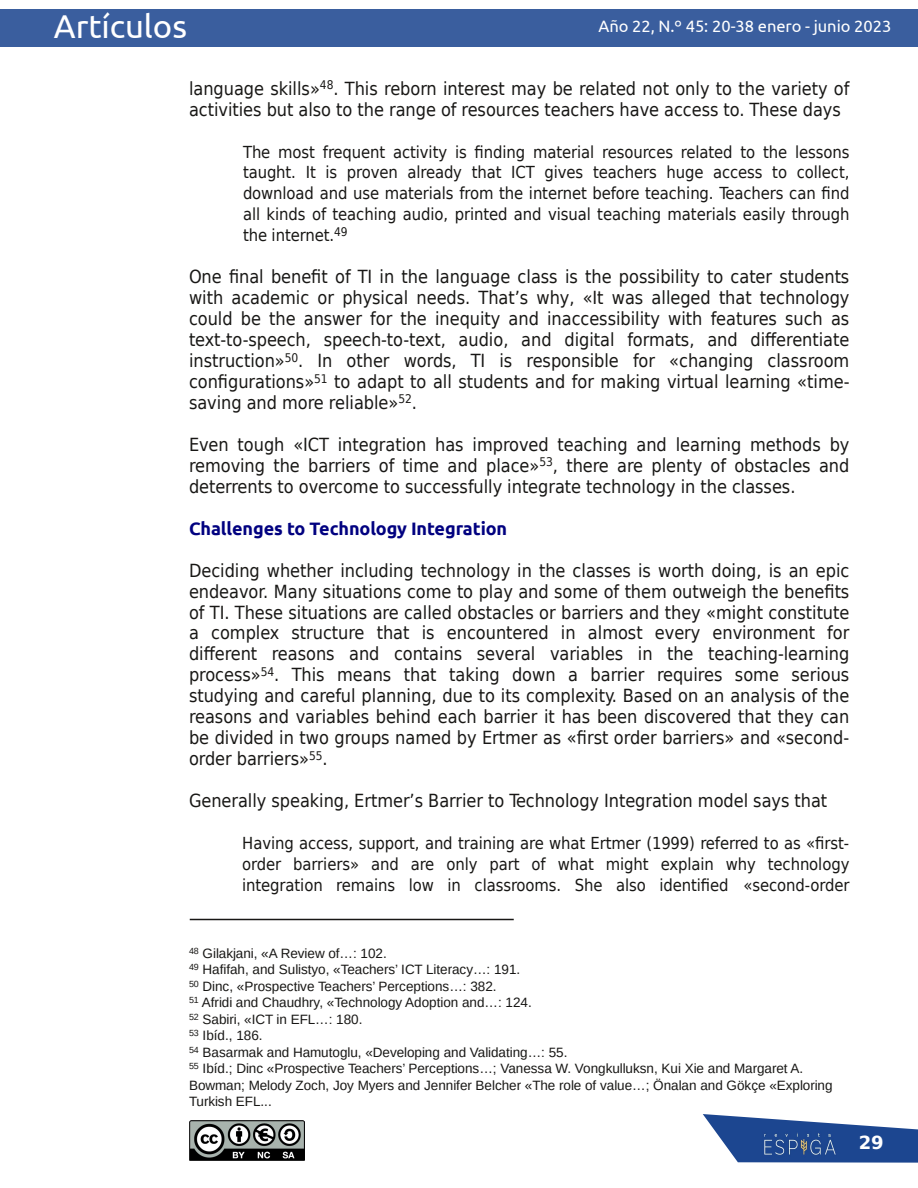
<style>
.page{position:relative;width:918px;height:1188px;background:#fff}
.page>*{position:absolute;margin:0;border:0;box-sizing:border-box;transform-origin:0 0}
.t1{font:33px "Ubuntu";color:#fff}
.t2{font:18px/21px "DejaVu Sans Condensed";color:#181715;text-align:justify}
.t3{font:700 18px "Ubuntu";letter-spacing:-.005em;color:#010180}
.t4{font:700 18px "DejaVu Sans";color:#fff}
.t5{font:16.5px/21px "DejaVu Sans Condensed";letter-spacing:-.005em;color:#181715;text-align:justify}
.t6{font:16.5px "Ubuntu";color:#fff}
.t7{font:13.5px/16.5px "Liberation Sans";color:#181715}
</style>
<div class="page">
<svg style="left:703px;top:1114px;width:215px;height:49px"></svg>
<img style="left:741px;top:1129px;width:118px;height:31px">
<div style="left:0;top:9px;width:918px;height:38px;background:#3a5e9e"></div>
<img style="left:190px;top:1120px;width:114px;height:41px">
<hr style="left:190px;top:919px;width:324px;height:1px;background:#181715">
<h1 class="t1" style="left:54px;top:8px;width:135px">Artículos</h1>
<p class="t6" style="left:599px;top:16px;width:294px">Año 22, N.º 45: 20-38 enero - junio 2023</p>
<p class="t2" style="left:189px;top:78px;width:662px">language skills»<sup>48</sup>. This reborn interest may be related not only to the variety of activities but also to the range of resources teachers have access to. These days</p>
<p class="t5" style="left:243px;top:141px;width:608px">The most frequent activity is finding material resources related to the lessons taught. It is proven already that ICT gives teachers huge access to collect, download and use materials from the internet before teaching. Teachers can find all kinds of teaching audio, printed and visual teaching materials easily through the internet.<sup>49</sup></p>
<p class="t2" style="left:189px;top:267px;width:662px">One final benefit of TI in the language class is the possibility to cater students with academic or physical needs. That’s why, «It was alleged that technology could be the answer for the inequity and inaccessibility with features such as text-to-speech, speech-to-text, audio, and digital formats, and differentiate instruction»<sup>50</sup>. In other words, TI is responsible for «changing classroom configurations»<sup>51</sup> to adapt to all students and for making virtual learning «time&shy;saving and more reliable»<sup>52</sup>.</p>
<p class="t2" style="left:189px;top:434px;width:662px">Even tough «ICT integration has improved teaching and learning methods by removing the barriers of time and place»<sup>53</sup>, there are plenty of obstacles and deterrents to overcome to successfully integrate technology in the classes.</p>
<p class="t3" style="left:189px;top:518px;width:320px">Challenges to Technology Integration</p>
<p class="t2" style="left:189px;top:560px;width:662px">Deciding whether including technology in the classes is worth doing, is an epic endeavor. Many situations come to play and some of them outweigh the benefits of TI. These situations are called obstacles or barriers and they «might constitute a complex structure that is encountered in almost every environment for different reasons and contains several variables in the teaching-learning process»<sup>54</sup>. This means that taking down a barrier requires some serious studying and careful planning, due to its complexity. Based on an analysis of the reasons and variables behind each barrier it has been discovered that they can be divided in two groups named by Ertmer as «first order barriers» and «second&shy;order barriers»<sup>55</sup>.</p>
<p class="t2" style="left:189px;top:790px;width:640px">Generally speaking, Ertmer’s Barrier to Technology Integration model says that</p>
<p class="t5" style="left:242px;top:833px;width:609px">Having access, support, and training are what Ertmer (1999) referred to as «first&shy;order barriers» and are only part of what might explain why technology integration remains low in classrooms. She also identified «second-order</p>
<p class="t7" style="left:189px;top:945px;width:645px"><sup>48</sup> Gilakjani, «A Review of…: 102.<br><sup>49</sup> Hafifah, and Sulistyo, «Teachers’ ICT Literacy…: 191.<br><sup>50</sup> Dinc, «Prospective Teachers’ Perceptions…: 382.<br><sup>51</sup> Afridi and Chaudhry, «Technology Adoption and…: 124.<br><sup>52</sup> Sabiri, «ICT in EFL…: 180.<br><sup>53</sup> Ibíd., 186.<br><sup>54</sup> Basarmak and Hamutoglu, «Developing and Validating…: 55.<br><sup>55</sup> Ibíd.; Dinc «Prospective Teachers’ Perceptions…; Vanessa W. Vongkulluksn, Kui Xie and Margaret A.<br>Bowman; Melody Zoch, Joy Myers and Jennifer Belcher «The role of value…; Önalan and Gökçe «Exploring Turkish EFL...</p>
<p class="t4" style="left:859px;top:1132px;width:26px">29</p>
</div>
